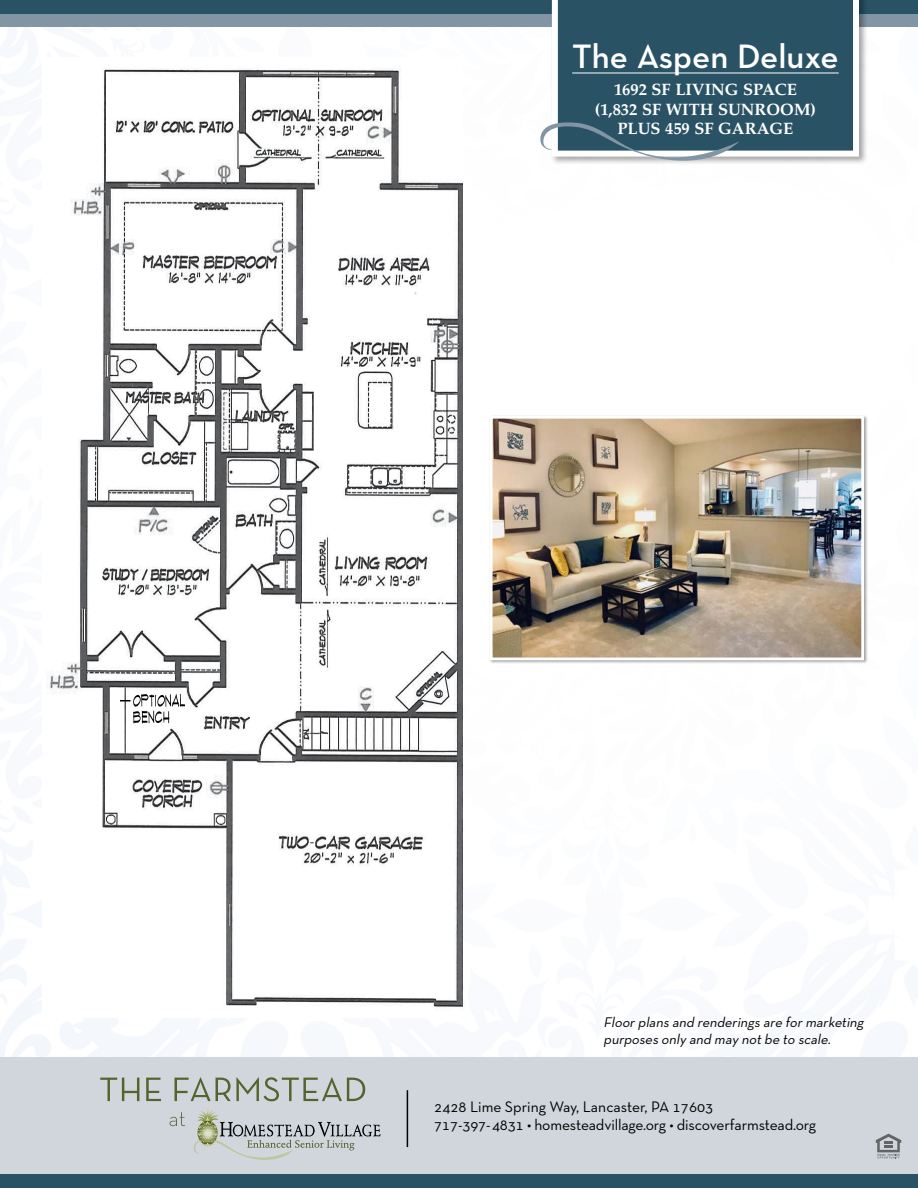
<style>
.page{position:relative;width:918px;height:1188px;background:#fff}
.page>*{position:absolute;margin:0;border:0;box-sizing:border-box;transform-origin:0 0}
.description_humanist{font:600 34.5px "Neutra Text";color:#fff}
.description_humanist-2{font:700 16.5px/19.5px "Palatino";color:#fff;text-align:center}
.t1{font:15.6px "Neutra Text TF";letter-spacing:-.01em;color:#000}
.t2{font:italic 14.25px/17.1px "Neutra Text TF";color:#000}
</style>
<div class="page">
<img style="left:0;top:182px;width:904px;height:875px">
<div style="left:0;top:0;width:918px;height:27px;background:#8195a5"></div>
<div style="left:0;top:0;width:918px;height:14px;background:#295265"></div>
<div style="left:0;top:1057px;width:918px;height:131px;background:#d0d6dc"></div>
<div style="left:0;top:1174px;width:918px;height:14px;background:#295265"></div>
<svg style="left:100px;top:1078px;width:39px;height:23px"></svg>
<svg style="left:146px;top:1078px;width:15px;height:23px"></svg>
<svg style="left:175px;top:1077px;width:190px;height:24px"></svg>
<svg style="left:170px;top:1112px;width:15px;height:14px"></svg>
<svg style="left:193px;top:1107px;width:187px;height:53px"></svg>
<hr style="left:407px;top:1090px;width:1px;height:57px;background:#000">
<svg style="left:876px;top:1134px;width:25px;height:25px"></svg>
<div style="left:550px;top:0;width:318px;height:166px;background:#000;opacity:.35"></div>
<div style="left:552px;top:0;width:307px;height:157px;background:#295265"></div>
<div style="left:489px;top:415px;width:379px;height:249px;background:#000;opacity:.35"></div>
<img style="left:494px;top:420px;width:366px;height:236px">
<div style="left:490px;top:416px;width:374px;height:244px;border:3px solid #fff"></div>
<hr style="left:572px;top:73px;width:267px;height:1px;background:#fff">
<svg style="left:540px;top:122px;width:200px;height:39px"></svg>
<img style="left:42px;top:68px;width:420px;height:949px">
<p class="description_humanist" style="left:572px;top:35px;width:268px">The Aspen Deluxe</p>
<p class="description_humanist-2" style="left:614px;top:80px;width:184px">1692 SF LIVING SPACE</p>
<p class="description_humanist-2" style="left:595px;top:99px;width:223px">(1,832 SF WITH SUNROOM)<br>PLUS 459 SF GARAGE</p>
<p class="t2" style="left:603px;top:1013px;width:265px">Floorplans and renderings are formarketing purposes only and may notbe to scale.</p>
<p class="t1" style="left:434px;top:1097px;width:280px">2428 Lime Spring Way, Lancaster, PA 17603</p>
<p class="t1" style="left:434px;top:1115px;width:383px">717-397-4831 • homesteadvillage.org • discoverfarmstead.org</p>
</div>
